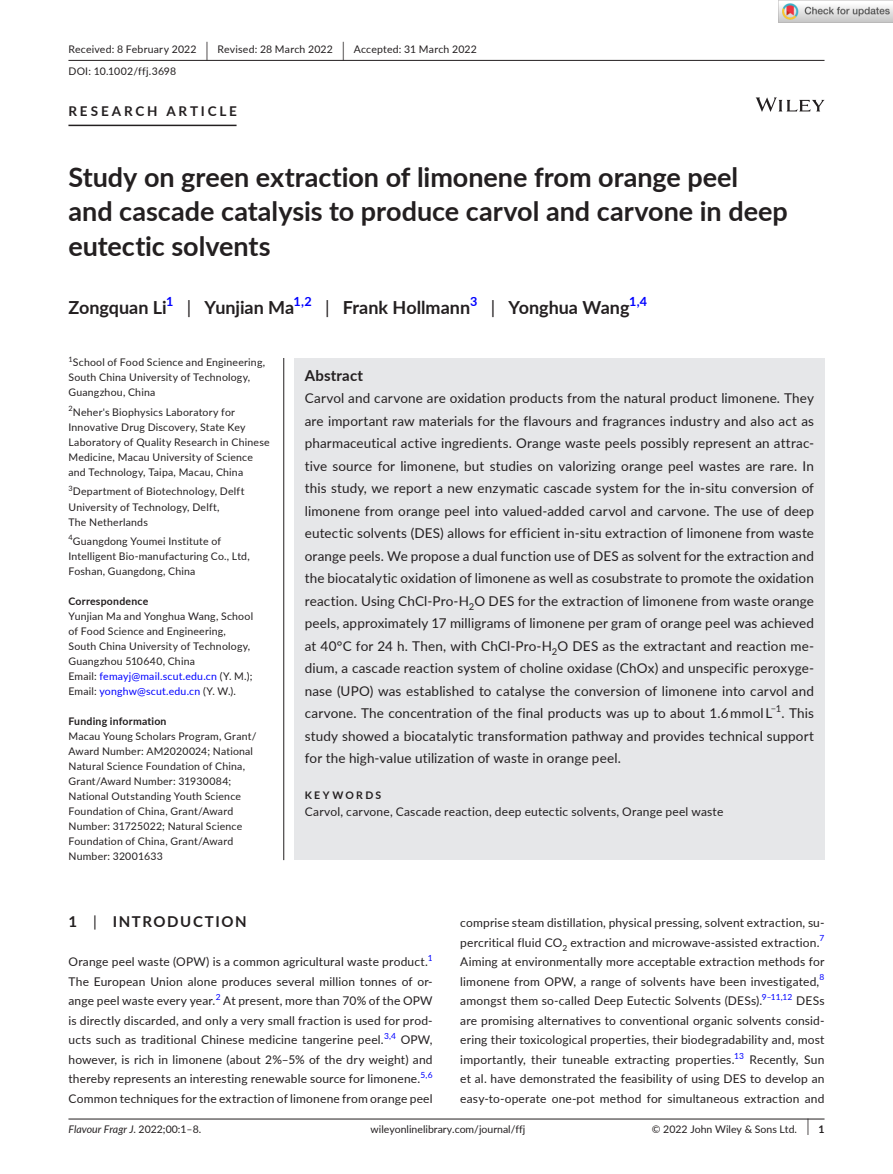
<style>
.page{position:relative;width:893px;height:1174px;background:#fff}
.page>*{position:absolute;margin:0;border:0;box-sizing:border-box;transform-origin:0 0}
.t1{font:700 27px/34.5px "Lato";color:#231f20}
.t2{font:700 18px "Lato";color:#231f20}
.t3{font:700 15px "Lato";letter-spacing:.1em;color:#231f20}
.t4{font:700 15px "Lato";letter-spacing:.015em;color:#231f20}
.t5{font:13.5px/22.5px "Lato";letter-spacing:.01em;color:#231f20;text-align:justify}
.t6{font:700 13.5px "Lato";letter-spacing:.21em;color:#231f20}
.t7{font:700 12.6px "Lato";color:#00f}
.t8{font:12px/19.5px "Lato";letter-spacing:.015em;color:#231f20;text-align:justify}
.t9{font:10.5px/15px "Lato";letter-spacing:.02em;color:#231f20}
.t10{font:10.5px "Lato";color:#231f20}
.t11{font:700 10.5px "Lato";letter-spacing:.02em;color:#231f20}
.t12{font:italic 10.5px "Lato";color:#231f20}
.t13{font:700 10.5px "Lato";letter-spacing:.22em;color:#231f20}
.t14{font:9.45px "Lato";color:#231f20}
.t15{font:8.4px "Lato";color:#00f}
.t16{font:7.35px "Lato";color:#231f20}
.s1{font-size:19.65px}
.s2{font-weight:400}
.s3{color:#00f}
.s4{font-style:normal}
.s5{font-size:17.4px}
.s6{font-weight:700}
</style>
<div class="page">
<hr style="left:68px;top:1118px;width:756px;height:1px;background:#231f20">
<svg style="left:756px;top:97px;width:68px;height:15px"></svg>
<hr style="left:68px;top:60px;width:756px;height:1px;background:#231f20">
<hr style="left:68px;top:125px;width:169px;height:1px;background:#231f20">
<hr style="left:283px;top:358px;width:1px;height:502px;background:#231f20">
<div style="left:294px;top:358px;width:530px;height:468px;background:#e6e7e9"></div>
<div style="left:294px;top:825px;width:530px;height:35px;background:#e6e7e9"></div>
<img style="left:779px;top:0;width:114px;height:23px">
<p class="t9" style="left:68px;top:38px;width:410px;line-height:21.8px">Received: 8 February 2022 <span class="s1">|</span> Revised: 28 March 2022 <span class="s1">|</span> Accepted: 31 March 2022<br>DOI: 10.1002/ffj.3698</p>
<p class="t6" style="left:68px;top:101px;width:170px">RESEARCH ARTICLE</p>
<h1 class="t1" style="left:68px;top:159px;width:721px">Study on green extraction of limonene from orange peel and cascade catalysis to produce carvol and carvone in deep eutectic solvents</h1>
<h2 class="t2" style="left:68px;top:295px;width:100px">Zongquan Li</h2>
<p class="t7" style="left:166px;top:292px;width:9px">1</p>
<h2 class="t2" style="left:187px;top:295px;width:109px"><span class="s2">|</span> Yunjian Ma</h2>
<p class="t7" style="left:293px;top:292px;width:20px">1,2</p>
<h2 class="t2" style="left:325px;top:295px;width:146px"><span class="s2">|</span> Frank Hollmann</h2>
<p class="t7" style="left:470px;top:292px;width:9px">3</p>
<h2 class="t2" style="left:491px;top:295px;width:140px"><span class="s2">|</span> Yonghua Wang</h2>
<p class="t7" style="left:629px;top:292px;width:19px">1,4</p>
<p class="t16" style="left:68px;top:354px;width:6px">1</p>
<p class="t9" style="left:68px;top:355px;width:198px;text-indent:4px">School of Food Science and Engineering,<br>South China University of Technology,<br>Guangzhou, China</p>
<p class="t9" style="left:68px;top:404px;width:203px"><sup>2</sup>Neher's Biophysics Laboratory for Innovative Drug Discovery, State Key Laboratory of Quality Research in Chinese Medicine, Macau University of Science and Technology, Taipa, Macau, China</p>
<p class="t9" style="left:68px;top:484px;width:178px"><sup>3</sup>Department of Biotechnology, Delft<br>University of Technology, Delft,<br>The Netherlands</p>
<p class="t9" style="left:68px;top:533px;width:183px"><sup>4</sup>Guangdong Youmei Institute of<br>Intelligent Bio-manufacturing Co., Ltd,<br>Foshan, Guangdong, China</p>
<p class="t11" style="left:68px;top:593px;width:81px">Correspondence</p>
<p class="t9" style="left:68px;top:608px;width:186px">Yunjian Ma and Yonghua Wang, School of Food Science and Engineering, South China University of Technology, Guangzhou 510640, China<br>Email: <span class="s3">femayj@mail.scut.edu.cn</span> (Y. M.); Email: <span class="s3">yonghw@scut.edu.cn</span> (Y. W.).</p>
<p class="t11" style="left:68px;top:713px;width:100px">Funding information</p>
<p class="t9" style="left:68px;top:728px;width:190px">Macau Young Scholars Program, Grant/ Award Number: AM2020024; National Natural Science Foundation of China, Grant/Award Number: 31930084; National Outstanding Youth Science Foundation of China, Grant/Award Number: 31725022; Natural Science Foundation of China, Grant/Award Number: 32001633</p>
<p class="t4" style="left:305px;top:364px;width:60px">Abstract</p>
<p class="t5" style="left:305px;top:386px;width:511px">Carvol and carvone are oxidation products from the natural product limonene. They are important raw materials for the flavours and fragrances industry and also act as pharmaceutical active ingredients. Orange waste peels possibly represent an attrac&shy;tive source for limonene, but studies on valorizing orange peel wastes are rare. In this study, we report a new enzymatic cascade system for the in-situ conversion of limonene from orange peel into valued-added carvol and carvone. The use of deep eutectic solvents (DES) allows for efficient in-situ extraction of limonene from waste orange peels. We propose a dual function use of DES as solvent for the extraction and the biocatalytic oxidation of limonene as well as cosubstrate to promote the oxidation reaction. Using ChCl-Pro-H<sub>2</sub>O DES for the extraction of limonene from waste orange peels, approximately 17 milligrams of limonene per gram of orange peel was achieved at 40°C for 24 h. Then, with ChCl-Pro-H<sub>2</sub>O DES as the extractant and reaction me&shy;dium, a cascade reaction system of choline oxidase (ChOx) and unspecific peroxyge&shy;nase (UPO) was established to catalyse the conversion of limonene into carvol and carvone. The concentration of the final products was up to about 1.6 mmol L</p>
<p class="t14" style="left:771px;top:702px;width:12px">−1</p>
<p class="t5" style="left:305px;top:701px;width:511px;text-indent:477px">. This study showed a biocatalytic transformation pathway and provides technical support for the high-value utilization of waste in orange peel.</p>
<p class="t13" style="left:305px;top:787px;width:78px">KEYWORDS</p>
<p class="t8" style="left:305px;top:801px;width:420px">Carvol, carvone, Cascade reaction, deep eutectic solvents, Orange peel waste</p>
<p class="t3" style="left:68px;top:911px;width:180px">1 <span class="s2">|</span> INTRODUCTION</p>
<p class="t8" style="left:68px;top:951px;width:361px">Orange peel waste (OPW) is a common agricultural waste product.</p>
<p class="t15" style="left:428px;top:952px;width:6px">1</p>
<p class="t8" style="left:68px;top:971px;width:366px">The European Union alone produces several million tonnes of or&shy;ange peel waste every year.<sup>2</sup> At present, more than 70% of the OPW is directly discarded, and only a very small fraction is used for prod&shy;ucts such as traditional Chinese medicine tangerine peel.<sup>3,4</sup> OPW, however, is rich in limonene (about 2%–5% of the dry weight) and thereby represents an interesting renewable source for limonene.<sup>5,6<br></sup>Common techniques for the extraction of limonene from orange peel</p>
<p class="t8" style="left:460px;top:912px;width:366px">comprise steam distillation, physical pressing, solvent extraction, su&shy;percritical fluid CO<sub>2</sub> extraction and microwave-assisted extraction.</p>
<p class="t15" style="left:820px;top:932px;width:6px">7</p>
<p class="t8" style="left:460px;top:951px;width:366px">Aiming at environmentally more acceptable extraction methods for limonene from OPW, a range of solvents have been investigated,</p>
<p class="t15" style="left:820px;top:971px;width:6px">8</p>
<p class="t8" style="left:460px;top:990px;width:366px">amongst them so-called Deep Eutectic Solvents (DESs).<sup>9–11,12</sup> DESs are promising alternatives to conventional organic solvents consid&shy;ering their toxicological properties, their biodegradability and, most importantly, their tuneable extracting properties.<sup>13</sup> Recently, Sun et al. have demonstrated the feasibility of using DES to develop an easy-to-operate one-pot method for simultaneous extraction and</p>
<p class="t12" style="left:68px;top:1121px;width:134px">Flavour Fragr J. <span class="s4">2022;00:1–8.</span></p>
<p class="t10" style="left:371px;top:1121px;width:156px">wileyonlinelibrary.com/journal/ffj</p>
<p class="t10" style="left:652px;top:1121px;width:174px">© 2022 John Wiley &amp; Sons Ltd. <span class="s5">|</span> <span class="s6">1</span></p>
</div>
